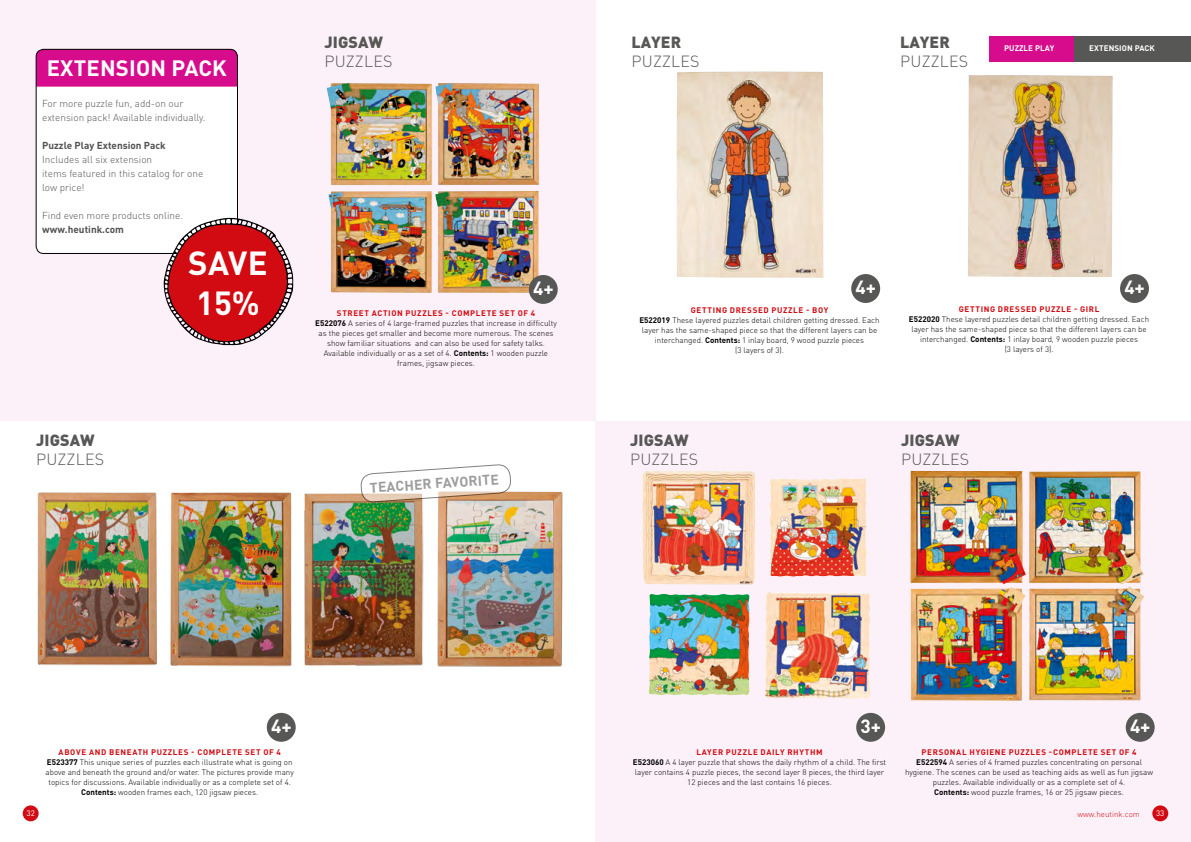
<style>
.page{position:relative;width:1191px;height:842px;background:#fff}
.page>*{position:absolute;margin:0;border:0;box-sizing:border-box;transform-origin:0 0}
.t1{font:700 33px/39.6px "DIN Pro";letter-spacing:.005em;color:#fff}
.t2{font:700 22px "DIN Pro";letter-spacing:.01em;color:#fff}
.t3{font:700 18.9px "DIN Pro";color:#fff}
.t4{font:300 16px "DIN Pro";letter-spacing:.01em;color:#575756}
.t5{font:900 16px "DIN Pro";letter-spacing:.01em;color:#575756}
.t6{font:700 14px "DIN Pro";color:#9d9d9c}
.t7{font:300 10px/14px "DIN Pro";color:#505250}
.t8{font:700 10px "DIN Pro";color:#505250}
.t9{font:300 8px/10px "DIN Pro";color:#000;text-align:center}
.t10{font:700 8px "DIN Pro";letter-spacing:.01em;color:#fff}
.t11{font:300 8px "DIN Pro";color:#d20a11}
.t12{font:8px "DIN Pro";color:#fff}
.s1{font-weight:700;color:#d20a11}
.s2{font-weight:700}
</style>
<div class="page">
<div style="left:0;top:0;width:595px;height:421px;background:#fcf1f8"></div>
<div style="left:36px;top:49px;width:202px;height:38px;background:#d70c8c"></div>
<div style="left:267px;top:713px;width:29px;height:29px;background:#575756;border-radius:50%"></div>
<img style="left:437px;top:491px;width:126px;height:175px">
<img style="left:170px;top:492px;width:122px;height:174px">
<img style="left:304px;top:493px;width:120px;height:173px">
<img style="left:37px;top:492px;width:120px;height:174px">
<img style="left:326px;top:83px;width:213px;height:210px">
<div style="left:529px;top:275px;width:29px;height:29px;background:#575756;border-radius:50%"></div>
<svg style="left:360px;top:464px;width:151px;height:39px"></svg>
<div style="left:595px;top:421px;width:596px;height:421px;background:#fcf1f8"></div>
<div style="left:989px;top:36px;width:100px;height:25px;background:#d70c8c"></div>
<div style="left:1074px;top:36px;width:117px;height:25px;background:#575756"></div>
<img style="left:676px;top:72px;width:147px;height:206px">
<div style="left:851px;top:274px;width:29px;height:29px;background:#575756;border-radius:50%"></div>
<div style="left:1120px;top:274px;width:29px;height:29px;background:#575756;border-radius:50%"></div>
<img style="left:968px;top:75px;width:144px;height:202px">
<div style="left:856px;top:713px;width:29px;height:29px;background:#575756;border-radius:50%"></div>
<div style="left:1125px;top:713px;width:29px;height:29px;background:#575756;border-radius:50%"></div>
<img style="left:910px;top:471px;width:234px;height:230px">
<img style="left:642px;top:471px;width:113px;height:114px">
<img style="left:770px;top:478px;width:97px;height:99px">
<img style="left:648px;top:594px;width:101px;height:102px">
<img style="left:765px;top:592px;width:106px;height:107px">
<div style="left:36px;top:87px;width:201px;height:131px;background:#fff"></div>
<div style="left:36px;top:49px;width:202px;height:205px;border:1px solid #000;border-radius:7px"></div>
<svg style="left:36px;top:217px;width:257px;height:128px"></svg>
<div style="left:23px;top:805px;width:16px;height:16px;background:#d20a11;border-radius:50%"></div>
<div style="left:1152px;top:805px;width:16px;height:16px;background:#d20a11;border-radius:50%"></div>
<h2 class="t2" style="left:47px;top:53px;width:182px">EXTENSION PACK</h2>
<p class="t7" style="left:42px;top:96px;width:165px">For more puzzle fun, add-on our extension pack! Available individually.</p>
<p class="t8" style="left:42px;top:139px;width:125px">Puzzle Play Extension Pack</p>
<p class="t7" style="left:42px;top:152px;width:163px">Includes all six extension<br>items featured in this catalog for one low price!</p>
<p class="t7" style="left:42px;top:208px;width:142px">Find even more products online.</p>
<p class="t8" style="left:42px;top:223px;width:83px">www.heutink.com</p>
<h1 class="t1" style="left:188px;top:242px;width:81px">SAVE<br>15%</h1>
<h3 class="t5" style="left:36px;top:429px;width:60px">JIGSAW</h3>
<h3 class="t4" style="left:36px;top:448px;width:70px">PUZZLES</h3>
<h3 class="t5" style="left:324px;top:32px;width:60px">JIGSAW</h3>
<h3 class="t4" style="left:324px;top:51px;width:70px">PUZZLES</h3>
<h3 class="t3" style="left:533px;top:276px;width:22px">4+</h3>
<p class="t9" style="left:315px;top:307px;width:243px"><span class="s1">STREET ACTION PUZZLES - COMPLETE SET OF 4<br></span><span class="s2">E522076</span> A series of 4 large-framed puzzles that increase in difficulty as the pieces get smaller and become more numerous. The scenes show familiar situations and can also be used for safety talks.<br>Available individually or as a set of 4. <span class="s2">Contents:</span> 1 wooden puzzle frames, jigsaw pieces.</p>
<h3 class="t6" style="left:369px;top:478px;width:131px;rotate:-4deg">TEACHER FAVORITE</h3>
<h3 class="t5" style="left:631px;top:31px;width:51px">LAYER</h3>
<h3 class="t4" style="left:631px;top:50px;width:70px">PUZZLES</h3>
<h3 class="t5" style="left:900px;top:32px;width:51px">LAYER</h3>
<p class="t10" style="left:1004px;top:42px;width:52px">PUZZLE PLAY</p>
<p class="t10" style="left:1089px;top:42px;width:67px">EXTENSION PACK</p>
<h3 class="t4" style="left:900px;top:51px;width:70px">PUZZLES</h3>
<h3 class="t3" style="left:855px;top:275px;width:22px">4+</h3>
<p class="t9" style="left:639px;top:305px;width:242px"><span class="s1">GETTING DRESSED PUZZLE - BOY<br></span><span class="s2">E522019</span> These layered puzzles detail children getting dressed. Each layer has the same-shaped piece so that the different layers can be interchanged. <span class="s2">Contents:</span> 1 inlay board, 9 wood puzzle pieces<br>(3 layers of 3).</p>
<h3 class="t3" style="left:1124px;top:275px;width:22px">4+</h3>
<p class="t9" style="left:909px;top:304px;width:242px"><span class="s1">GETTING DRESSED PUZZLE - GIRL<br></span><span class="s2">E522020</span> These layered puzzles detail children getting dressed. Each layer has the same-shaped piece so that the different layers can be interchanged. <span class="s2">Contents:</span> 1 inlay board, 9 wooden puzzle pieces<br>(3 layers of 3).</p>
<h3 class="t5" style="left:630px;top:429px;width:60px">JIGSAW</h3>
<h3 class="t4" style="left:630px;top:448px;width:70px">PUZZLES</h3>
<h3 class="t5" style="left:901px;top:429px;width:60px">JIGSAW</h3>
<h3 class="t4" style="left:901px;top:448px;width:70px">PUZZLES</h3>
<h3 class="t3" style="left:271px;top:713px;width:22px">4+</h3>
<p class="t9" style="left:46px;top:746px;width:250px"><span class="s1">ABOVE AND BENEATH PUZZLES - COMPLETE SET OF 4<br></span><span class="s2">E523377</span> This unique series of puzzles each illustrate what is going on above and beneath the ground and/or water. The pictures provide many topics for discussions. Available individually or as a complete set of 4.<br><span class="s2">Contents:</span> wooden frames each, 120 jigsaw pieces.</p>
<h3 class="t3" style="left:860px;top:713px;width:22px">3+</h3>
<p class="t9" style="left:633px;top:746px;width:255px"><span class="s1">LAYER PUZZLE DAILY RHYTHM<br></span><span class="s2">E523060</span> A 4 layer puzzle that shows the daily rhythm of a child. The first layer contains 4 puzzle pieces, the second layer 8 pieces, the third layer 12 pieces and the last contains 16 pieces.</p>
<h3 class="t3" style="left:1130px;top:713px;width:22px">4+</h3>
<p class="t9" style="left:905px;top:746px;width:250px"><span class="s1">PERSONAL HYGIENE PUZZLES -COMPLETE SET OF 4<br></span><span class="s2">E522594</span> A series of 4 framed puzzles concentrating on personal hygiene. The scenes can be used as teaching aids as well as fun jigsaw puzzles. Available individually or as a complete set of 4.<br><span class="s2">Contents:</span> wood puzzle frames, 16 or 25 jigsaw pieces.</p>
<p class="t12" style="left:27px;top:808px;width:10px">32</p>
<p class="t11" style="left:1077px;top:809px;width:64px">www.heutink.com</p>
<p class="t12" style="left:1156px;top:808px;width:10px">33</p>
</div>
